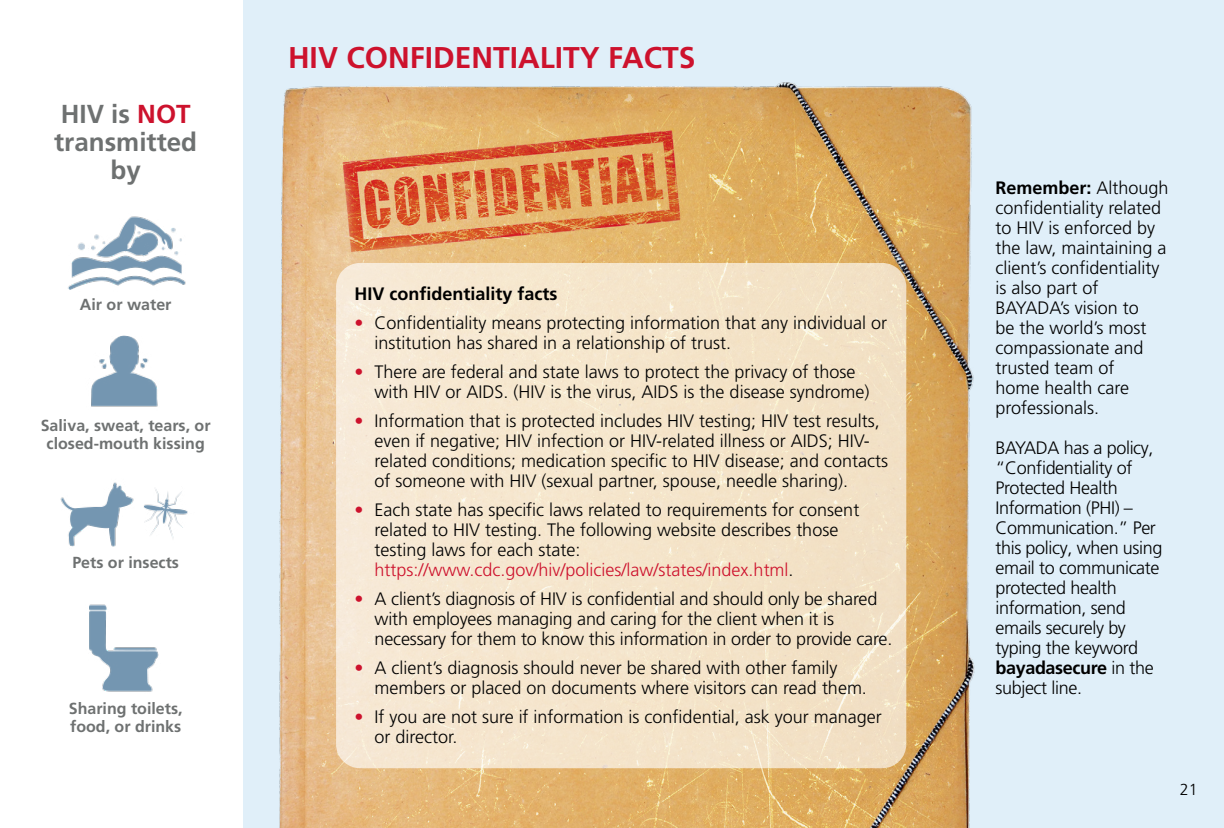
<style>
.page{position:relative;width:1224px;height:828px;background:#e0eff9}
.page>*{position:absolute;margin:0;border:0;box-sizing:border-box;transform-origin:0 0}
.t1{font:700 30px "Frutiger LT Pro";color:#cd122d}
.t2{font:700 26px/28px "Frutiger LT Pro";color:#6e7171;text-align:center}
.t3{font:300 18px/20px "Frutiger LT Pro";color:#000}
.t4{font:300 18px/20px "Frutiger LT Pro";letter-spacing:-.02em;color:#000}
.t5{font:700 18px "Frutiger LT Pro";color:#000}
.t6{font:700 16px/18px "Frutiger LT Pro";color:#6e7171;text-align:center}
.t7{font:300 16px "Frutiger LT Pro";color:#000}
.s1{color:#cd122d}
.s2{font-weight:700}
</style>
<div class="page">
<div style="left:1px;top:0;width:242px;height:828px;background:#fff"></div>
<img style="left:279px;top:82px;width:696px;height:746px">
<div style="left:336px;top:263px;width:570px;height:505px;background:#f5e5cc;border-radius:24px"></div>
<img style="left:60px;top:216px;width:128px;height:476px">
<div style="left:62px;top:292px;width:127px;height:25px;background:#fff"></div>
<div style="left:62px;top:550px;width:127px;height:24px;background:#fff"></div>
<div style="left:37px;top:411px;width:177px;height:45px;background:#fff"></div>
<h2 class="t2" style="left:54px;top:99px;width:145px">HIV is <span class="s1">NOT </span>transmitted by</h2>
<p class="t6" style="left:80px;top:296px;width:93px">Air or water</p>
<p class="t6" style="left:41px;top:416px;width:171px">Saliva, sweat, tears, or closed-mouth kissing</p>
<p class="t6" style="left:72px;top:554px;width:108px">Pets or insects</p>
<p class="t6" style="left:69px;top:699px;width:115px;text-align:left">Sharing toilets, food, or drinks</p>
<h1 class="t1" style="left:288px;top:39px;width:409px">HIV CONFIDENTIALITY FACTS</h1>
<p class="t5" style="left:355px;top:283px;width:205px">HIV confidentiality facts</p>
<p class="t3" style="left:375px;top:313px;width:514px;text-indent:-20px"><span class="s1">•</span> Confidentiality means protecting information that any individual or institution has shared in a relationship of trust.</p>
<p class="t3" style="left:375px;top:362px;width:496px;text-indent:-20px"><span class="s1">•</span> There are federal and state laws to protect the privacy of those with HIV or AIDS. (HIV is the virus, AIDS is the disease syndrome)</p>
<p class="t3" style="left:375px;top:411px;width:515px;text-indent:-20px"><span class="s1">•</span> Information that is protected includes HIV testing; HIV test results, even if negative; HIV infection or HIV-related illness or AIDS; HIV&shy;related conditions; medication specific to HIV disease; and contacts of someone with HIV (sexual partner, spouse, needle sharing).</p>
<p class="t3" style="left:375px;top:500px;width:486px;text-indent:-20px"><span class="s1">•</span> Each state has specific laws related to requirements for consent related to HIV testing. The following website describes those testing laws for each state: <span class="s1">https://www.cdc.gov/hiv/policies/law/states/index.html</span>.</p>
<p class="t3" style="left:375px;top:589px;width:519px;text-indent:-20px"><span class="s1">•</span> A client’s diagnosis of HIV is confidential and should only be shared with employees managing and caring for the client when it is necessary for them to know this information in order to provide care.</p>
<p class="t3" style="left:375px;top:658px;width:494px;text-indent:-20px"><span class="s1">•</span> A client’s diagnosis should never be shared with other family members or placed on documents where visitors can read them.</p>
<p class="t3" style="left:375px;top:707px;width:509px;text-indent:-20px"><span class="s1">•</span> If you are not sure if information is confidential, ask your manager or director.</p>
<p class="t3" style="left:995px;top:178px;width:175px"><span class="s2">Remember:</span> Although confidentiality related to HIV is enforced by the law, maintaining a client’s confidentiality is also part of<br>BAYADA’s vision to<br>be the world’s most compassionate and trusted team of<br>home health care professionals.</p>
<p class="t4" style="left:995px;top:438px;width:169px">BAYADA has a policy, “Confidentiality of<br>Protected Health<br>Information (PHI) –<br>Communication.” Per this policy, when using email to communicate protected health information, send emails securely by typing the keyword <span class="s2">bayadasecure</span> in the subject line.</p>
<p class="t7" style="left:1180px;top:780px;width:19px">21</p>
</div>
